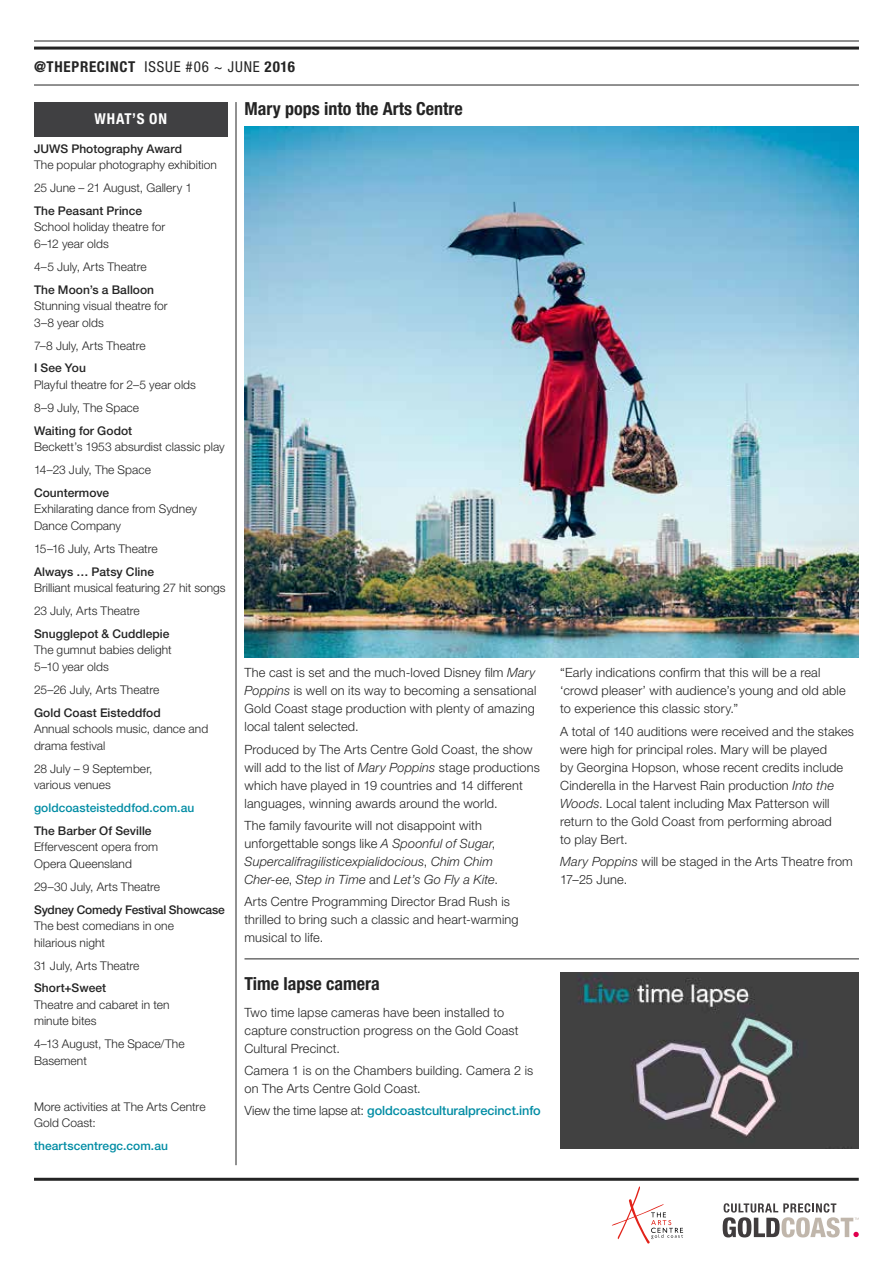
<style>
.page{position:relative;width:893px;height:1263px;background:#fff}
.page>*{position:absolute;margin:0;border:0;box-sizing:border-box;transform-origin:0 0}
.Article_Header{font:700 condensed 18px "Helvetica Neue LT Pro";color:#242424}
.t1{font:700 condensed 15px "Helvetica Neue LT Pro";letter-spacing:.045em;color:#242424}
.WHITE_CAP_Headers{font:700 condensed 15px "Helvetica Neue LT Pro";letter-spacing:.05em;color:#fff}
.body{font:300 12.75px/18px "Helvetica Neue LT Pro";letter-spacing:.01em;color:#242424}
.body-2{font:italic 300 12.75px/18px "Helvetica Neue LT Pro";letter-spacing:.015em;color:#242424}
.body-3{font:500 12.75px "Helvetica Neue LT Pro";letter-spacing:-.005em;color:#008ca4}
.Side_body{font:300 12px/16.5px "Helvetica Neue LT Pro";letter-spacing:.005em;color:#242424}
.body-4{font:500 12px "Helvetica Neue LT Pro";letter-spacing:.005em;color:#008ca4}
.s1{font-weight:400}
.s2{font-weight:500}
.s3{font-style:italic}
.s4{font-style:normal}
.s5{font-weight:300;color:#242424}
</style>
<div class="page">
<hr style="left:34px;top:1178px;width:825px;height:3px;background:#242424">
<svg style="left:723px;top:1203px;width:136px;height:34px"></svg>
<svg style="left:612px;top:1186px;width:71px;height:57px"></svg>
<hr style="left:236px;top:102px;width:1px;height:1063px;background:#242424">
<img style="left:560px;top:972px;width:299px;height:176px">
<div style="left:34px;top:102px;width:193px;height:34px;background:#404042"></div>
<img style="left:244px;top:126px;width:615px;height:531px">
<hr style="left:244px;top:958px;width:615px;height:1px;background:#242424">
<hr style="left:34px;top:41px;width:825px;height:1px;background:#242424">
<hr style="left:34px;top:47px;width:825px;height:3px;background:#242424">
<hr style="left:34px;top:85px;width:825px;height:1px;background:#242424">
<p class="t1" style="left:34px;top:57px;width:263px">@THEPRECINCT <span class="s1">ISSUE #06 ~ JUNE</span> 2016</p>
<p class="WHITE_CAP_Headers" style="left:95px;top:110px;width:74px">WHAT’S ON</p>
<p class="Side_body" style="left:34px;top:140px;width:184px"><span class="s2">JUWS Photography Award<br></span>The popular photography exhibition</p>
<p class="Side_body" style="left:34px;top:179px;width:160px">25 June – 21 August, Gallery 1</p>
<p class="Side_body" style="left:34px;top:202px;width:133px"><span class="s2">The Peasant Prince<br></span>School holiday theatre for<br>6–12 year olds</p>
<p class="Side_body" style="left:34px;top:258px;width:114px">4–5 July, Arts Theatre</p>
<p class="Side_body" style="left:34px;top:281px;width:135px"><span class="s2">The Moon’s a Balloon<br></span>Stunning visual theatre for<br>3–8 year olds</p>
<p class="Side_body" style="left:34px;top:337px;width:113px">7–8 July, Arts Theatre</p>
<p class="Side_body" style="left:34px;top:360px;width:163px"><span class="s2">I See You<br></span>Playful theatre for 2–5 year olds</p>
<p class="Side_body" style="left:34px;top:399px;width:107px">8–9 July, The Space</p>
<p class="Side_body" style="left:34px;top:422px;width:192px"><span class="s2">Waiting for Godot<br></span>Beckett’s 1953 absurdist classic play</p>
<p class="Side_body" style="left:34px;top:461px;width:118px">14–23 July, The Space</p>
<p class="Side_body" style="left:34px;top:484px;width:165px"><span class="s2">Countermove<br></span>Exhilarating dance from Sydney<br>Dance Company</p>
<p class="Side_body" style="left:34px;top:540px;width:125px">15–16 July, Arts Theatre</p>
<p class="Side_body" style="left:34px;top:563px;width:193px"><span class="s2">Always … Patsy Cline<br></span>Brilliant musical featuring 27 hit songs</p>
<p class="Side_body" style="left:34px;top:602px;width:107px">23 July, Arts Theatre</p>
<p class="Side_body" style="left:34px;top:625px;width:139px"><span class="s2">Snugglepot &amp; Cuddlepie<br></span>The gumnut babies delight<br>5–10 year olds</p>
<p class="Side_body" style="left:34px;top:681px;width:127px">25–26 July, Arts Theatre</p>
<p class="Side_body" style="left:34px;top:704px;width:176px"><span class="s2">Gold Coast Eisteddfod<br></span>Annual schools music, dance and drama festival</p>
<p class="Side_body" style="left:34px;top:760px;width:120px">28 July – 9 September, various venues</p>
<p class="body-4" style="left:34px;top:800px;width:162px">goldcoasteisteddfod.com.au</p>
<p class="Side_body" style="left:34px;top:822px;width:126px"><span class="s2">The Barber Of Seville<br></span>Effervescent opera from<br>Opera Queensland</p>
<p class="Side_body" style="left:34px;top:878px;width:128px">29–30 July, Arts Theatre</p>
<p class="Side_body" style="left:34px;top:901px;width:192px"><span class="s2">Sydney Comedy Festival Showcase<br></span>The best comedians in one<br>hilarious night</p>
<p class="Side_body" style="left:34px;top:957px;width:107px">31 July, Arts Theatre</p>
<p class="Side_body" style="left:34px;top:980px;width:137px"><span class="s2">Short+Sweet<br></span>Theatre and cabaret in ten minute bites</p>
<p class="Side_body" style="left:34px;top:1035px;width:152px">4–13 August, The Space/The<br>Basement</p>
<p class="Side_body" style="left:34px;top:1098px;width:173px">More activities at The Arts Centre<br>Gold Coast:</p>
<p class="body-4" style="left:34px;top:1138px;width:135px">theartscentregc.com.au</p>
<p class="Article_Header" style="left:244px;top:98px;width:220px">Mary pops into the Arts Centre</p>
<p class="body" style="left:244px;top:663px;width:293px">The cast is set and the much-loved Disney film <span class="s3">Mary Poppins</span> is well on its way to becoming a sensational Gold Coast stage production with plenty of amazing local talent selected.</p>
<p class="body" style="left:244px;top:740px;width:297px">Produced by The Arts Centre Gold Coast, the show will add to the list of <span class="s3">Mary Poppins</span> stage productions which have played in 19 countries and 14 different languages, winning awards around the world.</p>
<p class="body-2" style="left:244px;top:816px;width:255px"><span class="s4">The family favourite will not disappoint with unforgettable songs like</span> A Spoonful of Sugar<span class="s4">, </span>Supercalifragilisticexpialidocious<span class="s4">,</span> Chim Chim Cher-ee<span class="s4">,</span> Step in Time <span class="s4">and</span> Let’s Go Fly a Kite<span class="s4">.</span></p>
<p class="body" style="left:244px;top:892px;width:276px">Arts Centre Programming Director Brad Rush is thrilled to bring such a classic and heart-warming musical to life.</p>
<h2 class="Article_Header" style="left:244px;top:973px;width:137px">Time lapse camera</h2>
<p class="body" style="left:244px;top:1003px;width:276px">Two time lapse cameras have been installed to capture construction progress on the Gold Coast<br>Cultural Precinct.</p>
<p class="body" style="left:244px;top:1061px;width:290px">Camera 1 is on the Chambers building. Camera 2 is on The Arts Centre Gold Coast.</p>
<p class="body-3" style="left:244px;top:1103px;width:298px"><span class="s5">View the time lapse at:</span> goldcoastculturalprecinct.info</p>
<p class="body" style="left:560px;top:663px;width:287px">“Early indications confirm that this will be a real ‘crowd pleaser’ with audience’s young and old able to experience this classic story.”</p>
<p class="body" style="left:560px;top:722px;width:295px">A total of 140 auditions were received and the stakes were high for principal roles. Mary will be played<br>by Georgina Hopson, whose recent credits include Cinderella in the Harvest Rain production <span class="s3">Into the Woods</span>. Local talent including Max Patterson will return to the Gold Coast from performing abroad<br>to play Bert.</p>
<p class="body" style="left:560px;top:852px;width:294px"><span class="s3">Mary Poppins</span> will be staged in the Arts Theatre from<br>17–25 June.</p>
</div>
